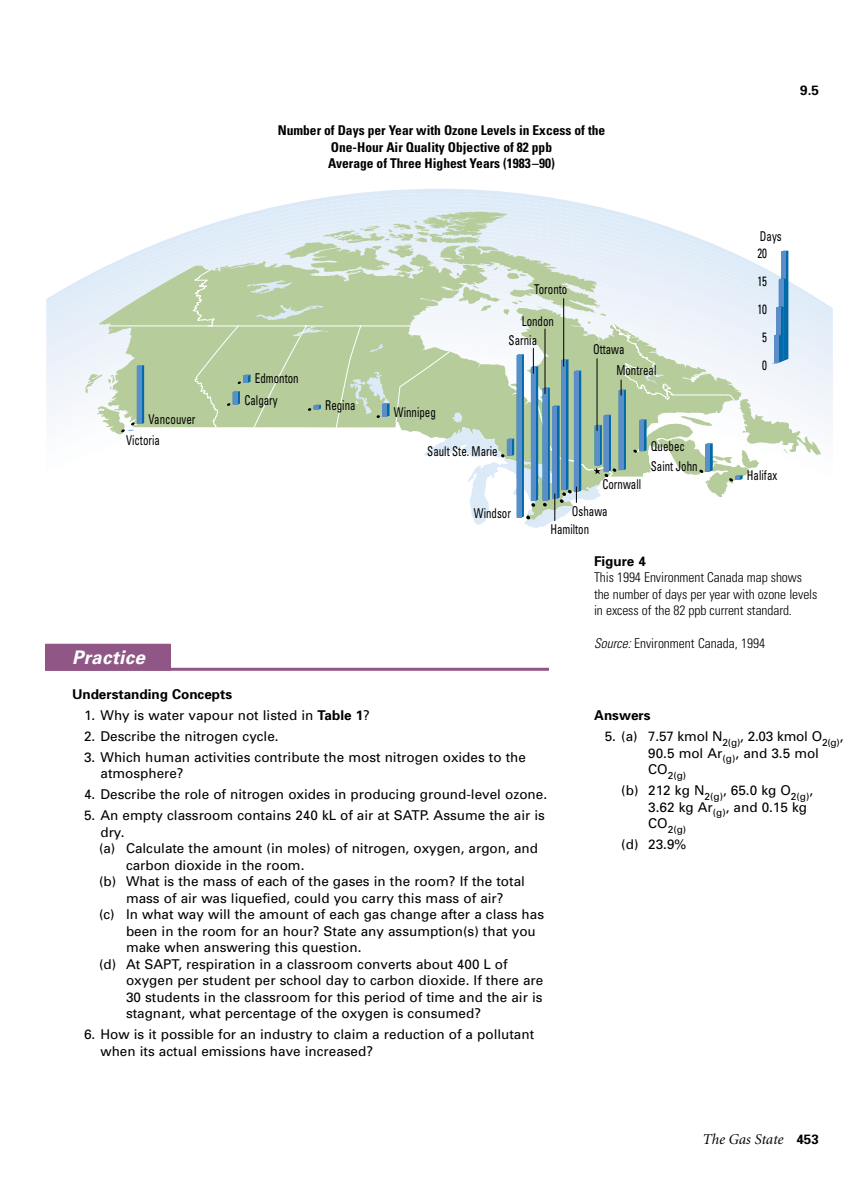
<style>
.page{position:relative;width:864px;height:1202px;background:#fff}
.page>*{position:absolute;margin:0;border:0;box-sizing:border-box;transform-origin:0 0}
.t1{font:italic 700 18.75px "Univers";letter-spacing:.015em;color:#fff}
.t2{font:italic 15px "Minion";color:#000}
.t3{font:13.5px/16.5px "Univers";color:#000}
.t4{font:condensed 13.5px/21.5px "Univers";color:#000;scale:.81 1}
.t5{font:300 condensed 13.5px/16.5px "Univers";letter-spacing:-.005em;color:#000}
.t6{font:700 condensed 13.5px/16.5px "Univers";color:#000;text-align:center}
.t7{font:700 13.5px "Univers";color:#000}
.t8{font:10.2px "Univers";color:#000}
.s1{font-weight:700}
.s2{font-style:italic}
.s3{font-family:"Univers";font-weight:700;font-style:normal;font-size:13.5px}
</style>
<div class="page">
<div style="left:45px;top:644px;width:126px;height:26px;background:#905786"></div>
<hr style="left:45px;top:668px;width:504px;height:2px;background:#905786">
<svg style="left:361px;top:189px;width:152px;height:4px"></svg>
<svg style="left:329px;top:193px;width:216px;height:4px"></svg>
<svg style="left:305px;top:197px;width:264px;height:4px"></svg>
<svg style="left:285px;top:201px;width:304px;height:4px"></svg>
<svg style="left:266px;top:205px;width:340px;height:4px"></svg>
<svg style="left:254px;top:209px;width:364px;height:3px"></svg>
<div style="left:46px;top:393px;width:787px;height:35px;background:#f4f8fc"></div>
<svg style="left:85px;top:212px;width:736px;height:316px"></svg>
<p class="t4" style="left:126px;top:409px;width:87px;text-indent:22px">Vancouver<br>Victoria</p>
<p class="t6" style="left:278px;top:123px;width:329px">Number of Days per Year with Ozone Levels in Excess of the<br>One-Hour Air Quality Objective of 82 ppb<br>Average of Three Highest Years (1983–90)</p>
<p class="t4" style="left:534px;top:279px;width:42px">Toronto</p>
<p class="t4" style="left:255px;top:368px;width:56px">Edmonton</p>
<p class="t4" style="left:244px;top:390px;width:43px">Calgary</p>
<p class="t4" style="left:325px;top:395px;width:39px">Regina</p>
<p class="t4" style="left:522px;top:312px;width:41px">London</p>
<p class="t4" style="left:509px;top:331px;width:37px">Sarnia</p>
<p class="t4" style="left:394px;top:402px;width:53px">Winnipeg</p>
<p class="t4" style="left:427px;top:441px;width:88px">Sault Ste. Marie</p>
<p class="t4" style="left:593px;top:340px;width:41px">Ottawa</p>
<p class="t4" style="left:616px;top:361px;width:51px">Montreal</p>
<p class="t4" style="left:651px;top:437px;width:43px">Quebec</p>
<p class="t4" style="left:602px;top:475px;width:49px">Cornwall</p>
<p class="t4" style="left:651px;top:457px;width:59px">Saint John</p>
<p class="t4" style="left:474px;top:503px;width:47px">Windsor</p>
<p class="t4" style="left:550px;top:503px;width:72px;line-height:18.1px;text-indent:22px">Oshawa<br>Hamilton</p>
<p class="t7" style="left:800px;top:85px;width:20px">9.5</p>
<p class="t4" style="left:760px;top:227px;width:28px">Days</p>
<p class="t4" style="left:757px;top:244px;width:13px">20</p>
<p class="t4" style="left:757px;top:272px;width:13px">15</p>
<p class="t4" style="left:757px;top:299px;width:13px">10</p>
<p class="t4" style="left:762px;top:327px;width:7px">5</p>
<p class="t4" style="left:762px;top:355px;width:7px">0</p>
<p class="t4" style="left:747px;top:465px;width:39px">Halifax</p>
<h1 class="t1" style="left:72px;top:650px;width:74px">Practice</h1>
<p class="t7" style="left:72px;top:689px;width:162px">Understanding Concepts</p>
<p class="t3" style="left:84px;top:707px;width:287px">1. Why is water vapour not listed in <span class="s1">Table 1</span>?</p>
<p class="t3" style="left:84px;top:728px;width:196px">2. Describe the nitrogen cycle.</p>
<p class="t3" style="left:100px;top:749px;width:427px;text-indent:-16px">3. Which human activities contribute the most nitrogen oxides to the atmosphere?</p>
<p class="t3" style="left:84px;top:787px;width:465px">4. Describe the role of nitrogen oxides in producing ground-level ozone.</p>
<p class="t3" style="left:84px;top:808px;width:463px">5. An empty classroom contains 240 kL of air at SATP. Assume the air is</p>
<p class="t3" style="left:100px;top:824px;width:26px">dry.</p>
<p class="t3" style="left:99px;top:841px;width:441px">(a) Calculate the amount (in moles) of nitrogen, oxygen, argon, and</p>
<p class="t3" style="left:126px;top:857px;width:180px">carbon dioxide in the room.</p>
<p class="t3" style="left:99px;top:874px;width:427px">(b) What is the mass of each of the gases in the room? If the total</p>
<p class="t3" style="left:126px;top:890px;width:379px">mass of air was liquefied, could you carry this mass of air?</p>
<p class="t3" style="left:99px;top:907px;width:447px">(c) In what way will the amount of each gas change after a class has</p>
<p class="t3" style="left:126px;top:923px;width:411px">been in the room for an hour? State any assumption(s) that you</p>
<p class="t3" style="left:126px;top:940px;width:237px">make when answering this question.</p>
<p class="t3" style="left:99px;top:956px;width:410px">(d) At SAPT, respiration in a classroom converts about 400 L of</p>
<p class="t3" style="left:126px;top:973px;width:419px">oxygen per student per school day to carbon dioxide. If there are</p>
<p class="t3" style="left:126px;top:989px;width:418px">30 students in the classroom for this period of time and the air is</p>
<p class="t3" style="left:126px;top:1006px;width:357px">stagnant, what percentage of the oxygen is consumed?</p>
<p class="t3" style="left:100px;top:1027px;width:435px;text-indent:-16px">6. How is it possible for an industry to claim a reduction of a pollutant when its actual emissions have increased?</p>
<p class="t7" style="left:594px;top:556px;width:54px">Figure 4</p>
<p class="t5" style="left:594px;top:570px;width:225px">This 1994 Environment Canada map shows the number of days per year with ozone levels in excess of the 82 ppb current standard.</p>
<p class="t5" style="left:594px;top:636px;width:172px"><span class="s2">Source:</span> Environment Canada, 1994</p>
<p class="t7" style="left:594px;top:710px;width:58px">Answers</p>
<p class="t3" style="left:648px;top:729px;width:197px;text-indent:-43px">5. (a) 7.57 kmol N<sub>2(g)</sub>, 2.03 kmol O<sub>2(g)</sub>,<br>90.5 mol Ar<sub>(g)</sub>, and 3.5 mol</p>
<p class="t8" style="left:648px;top:771px;width:40px"><sup>CO</sup>2(g)</p>
<p class="t3" style="left:648px;top:783px;width:167px;text-indent:-27px">(b) 212 kg N<sub>2(g)</sub>, 65.0 kg O<sub>2(g)</sub>,<br>3.62 kg Ar<sub>(g)</sub>, and 0.15 kg</p>
<p class="t8" style="left:648px;top:825px;width:40px"><sup>CO</sup>2(g)</p>
<p class="t3" style="left:621px;top:837px;width:67px">(d) 23.9%</p>
<p class="t2" style="left:702px;top:1132px;width:118px">The Gas State <span class="s3">453</span></p>
</div>
